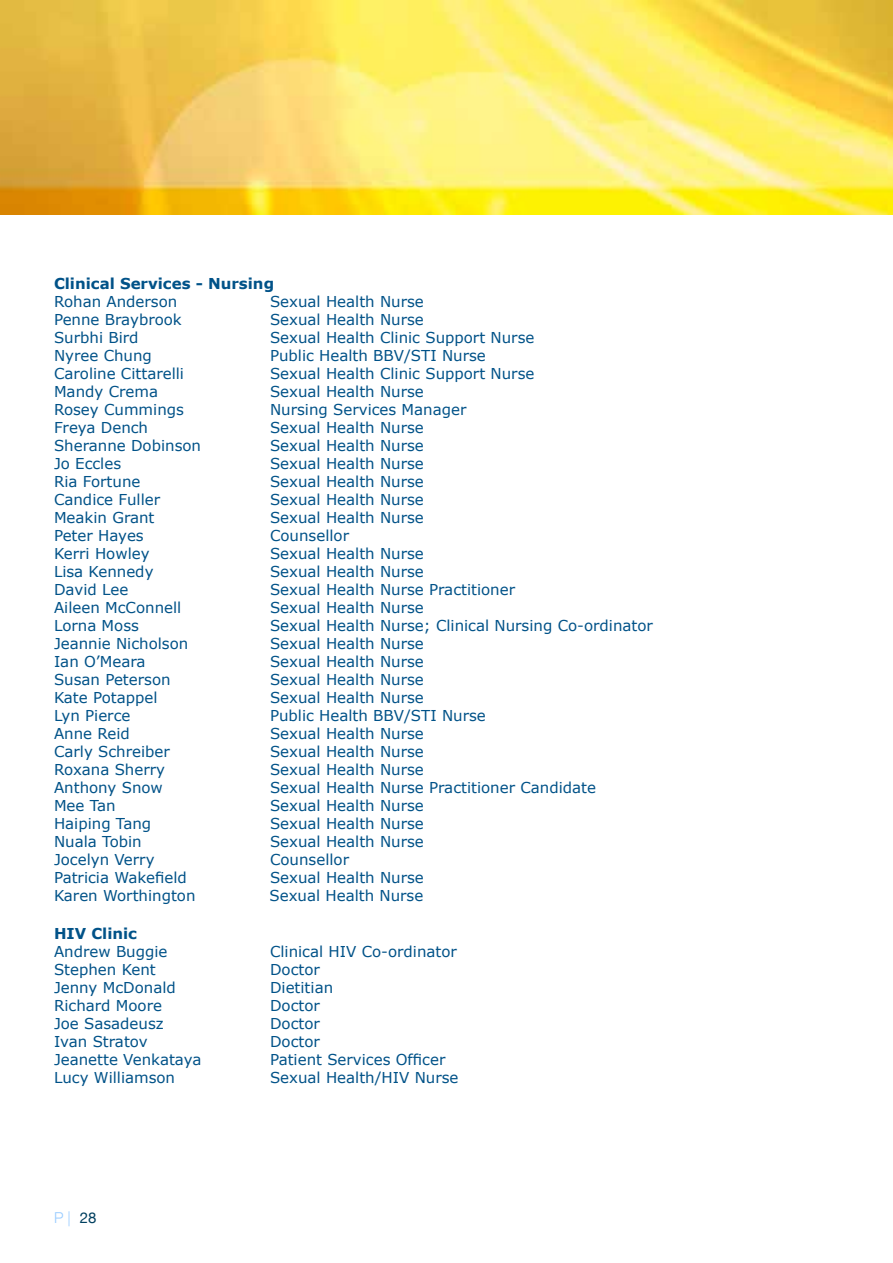
<style>
.page{position:relative;width:893px;height:1263px;background:#fff}
.page>*{position:absolute;margin:0;border:0;box-sizing:border-box;transform-origin:0 0}
.t1{font:15px "Verdana";color:#005288}
.t2{font:700 15px "Verdana";color:#005288}
.t3{font:300 15px "Helvetica Neue";color:#9cf}
.s1{font-weight:400;color:#003f5f}
</style>
<div class="page">
<img style="left:0;top:0;width:893px;height:214px">
<p class="t2" style="left:54px;top:274px;width:222px">Clinical Services - Nursing</p>
<p class="t1" style="left:54px;top:292px;width:125px">Rohan Anderson</p>
<p class="t1" style="left:270px;top:292px;width:155px">Sexual Health Nurse</p>
<p class="t1" style="left:54px;top:310px;width:129px">Penne Braybrook</p>
<p class="t1" style="left:270px;top:310px;width:155px">Sexual Health Nurse</p>
<p class="t1" style="left:54px;top:328px;width:86px">Surbhi Bird</p>
<p class="t1" style="left:270px;top:328px;width:266px">Sexual Health Clinic Support Nurse</p>
<p class="t1" style="left:54px;top:346px;width:99px">Nyree Chung</p>
<p class="t1" style="left:270px;top:346px;width:217px">Public Health BBV/STI Nurse</p>
<p class="t1" style="left:54px;top:364px;width:132px">Caroline Cittarelli</p>
<p class="t1" style="left:270px;top:364px;width:266px">Sexual Health Clinic Support Nurse</p>
<p class="t1" style="left:54px;top:382px;width:106px">Mandy Crema</p>
<p class="t1" style="left:270px;top:382px;width:155px">Sexual Health Nurse</p>
<p class="t1" style="left:54px;top:400px;width:132px">Rosey Cummings</p>
<p class="t1" style="left:270px;top:400px;width:198px">Nursing Services Manager</p>
<p class="t1" style="left:54px;top:418px;width:96px">Freya Dench</p>
<p class="t1" style="left:270px;top:418px;width:155px">Sexual Health Nurse</p>
<p class="t1" style="left:54px;top:436px;width:149px">Sheranne Dobinson</p>
<p class="t1" style="left:270px;top:436px;width:155px">Sexual Health Nurse</p>
<p class="t1" style="left:54px;top:454px;width:69px">Jo Eccles</p>
<p class="t1" style="left:270px;top:454px;width:155px">Sexual Health Nurse</p>
<p class="t1" style="left:54px;top:472px;width:88px">Ria Fortune</p>
<p class="t1" style="left:270px;top:472px;width:155px">Sexual Health Nurse</p>
<p class="t1" style="left:54px;top:490px;width:108px">Candice Fuller</p>
<p class="t1" style="left:270px;top:490px;width:155px">Sexual Health Nurse</p>
<p class="t1" style="left:54px;top:508px;width:102px">Meakin Grant</p>
<p class="t1" style="left:270px;top:508px;width:155px">Sexual Health Nurse</p>
<p class="t1" style="left:54px;top:526px;width:91px">Peter Hayes</p>
<p class="t1" style="left:270px;top:526px;width:81px">Counsellor</p>
<p class="t1" style="left:54px;top:544px;width:97px">Kerri Howley</p>
<p class="t1" style="left:270px;top:544px;width:155px">Sexual Health Nurse</p>
<p class="t1" style="left:54px;top:562px;width:101px">Lisa Kennedy</p>
<p class="t1" style="left:270px;top:562px;width:155px">Sexual Health Nurse</p>
<p class="t1" style="left:54px;top:580px;width:76px">David Lee</p>
<p class="t1" style="left:270px;top:580px;width:247px">Sexual Health Nurse Practitioner</p>
<p class="t1" style="left:54px;top:598px;width:129px">Aileen McConnell</p>
<p class="t1" style="left:270px;top:598px;width:155px">Sexual Health Nurse</p>
<p class="t1" style="left:54px;top:616px;width:87px">Lorna Moss</p>
<p class="t1" style="left:270px;top:616px;width:384px">Sexual Health Nurse; Clinical Nursing Co-ordinator</p>
<p class="t1" style="left:54px;top:634px;width:136px">Jeannie Nicholson</p>
<p class="t1" style="left:270px;top:634px;width:155px">Sexual Health Nurse</p>
<p class="t1" style="left:54px;top:652px;width:93px">Ian O’Meara</p>
<p class="t1" style="left:270px;top:652px;width:155px">Sexual Health Nurse</p>
<p class="t1" style="left:54px;top:670px;width:118px">Susan Peterson</p>
<p class="t1" style="left:270px;top:670px;width:155px">Sexual Health Nurse</p>
<p class="t1" style="left:54px;top:688px;width:105px">Kate Potappel</p>
<p class="t1" style="left:270px;top:688px;width:155px">Sexual Health Nurse</p>
<p class="t1" style="left:54px;top:706px;width:78px">Lyn Pierce</p>
<p class="t1" style="left:270px;top:706px;width:217px">Public Health BBV/STI Nurse</p>
<p class="t1" style="left:54px;top:724px;width:77px">Anne Reid</p>
<p class="t1" style="left:270px;top:724px;width:155px">Sexual Health Nurse</p>
<p class="t1" style="left:54px;top:742px;width:117px">Carly Schreiber</p>
<p class="t1" style="left:270px;top:742px;width:155px">Sexual Health Nurse</p>
<p class="t1" style="left:54px;top:760px;width:113px">Roxana Sherry</p>
<p class="t1" style="left:270px;top:760px;width:155px">Sexual Health Nurse</p>
<p class="t1" style="left:54px;top:778px;width:110px">Anthony Snow</p>
<p class="t1" style="left:270px;top:778px;width:328px">Sexual Health Nurse Practitioner Candidate</p>
<p class="t1" style="left:54px;top:796px;width:63px">Mee Tan</p>
<p class="t1" style="left:270px;top:796px;width:155px">Sexual Health Nurse</p>
<p class="t1" style="left:54px;top:814px;width:99px">Haiping Tang</p>
<p class="t1" style="left:270px;top:814px;width:155px">Sexual Health Nurse</p>
<p class="t1" style="left:54px;top:832px;width:89px">Nuala Tobin</p>
<p class="t1" style="left:270px;top:832px;width:155px">Sexual Health Nurse</p>
<p class="t1" style="left:54px;top:850px;width:102px">Jocelyn Verry</p>
<p class="t1" style="left:270px;top:850px;width:81px">Counsellor</p>
<p class="t1" style="left:54px;top:868px;width:134px">Patricia Wakefield</p>
<p class="t1" style="left:270px;top:868px;width:155px">Sexual Health Nurse</p>
<p class="t1" style="left:54px;top:886px;width:143px">Karen Worthington</p>
<p class="t1" style="left:269px;top:886px;width:155px">Sexual Health Nurse</p>
<p class="t2" style="left:54px;top:923px;width:85px">HIV Clinic</p>
<p class="t1" style="left:54px;top:942px;width:115px">Andrew Buggie</p>
<p class="t1" style="left:270px;top:942px;width:188px">Clinical HIV Co-ordinator</p>
<p class="t1" style="left:54px;top:960px;width:103px">Stephen Kent</p>
<p class="t1" style="left:270px;top:960px;width:51px">Doctor</p>
<p class="t1" style="left:54px;top:978px;width:123px">Jenny McDonald</p>
<p class="t1" style="left:270px;top:978px;width:65px">Dietitian</p>
<p class="t1" style="left:54px;top:996px;width:110px">Richard Moore</p>
<p class="t1" style="left:270px;top:996px;width:51px">Doctor</p>
<p class="t1" style="left:54px;top:1014px;width:111px">Joe Sasadeusz</p>
<p class="t1" style="left:270px;top:1014px;width:51px">Doctor</p>
<p class="t1" style="left:54px;top:1032px;width:95px">Ivan Stratov</p>
<p class="t1" style="left:270px;top:1032px;width:51px">Doctor</p>
<p class="t1" style="left:54px;top:1050px;width:149px">Jeanette Venkataya</p>
<p class="t1" style="left:270px;top:1050px;width:177px">Patient Services Officer</p>
<p class="t1" style="left:54px;top:1068px;width:123px">Lucy Williamson</p>
<p class="t1" style="left:270px;top:1068px;width:190px">Sexual Health/HIV Nurse</p>
<p class="t3" style="left:54px;top:1206px;width:44px">P | <span class="s1">28</span></p>
</div>
